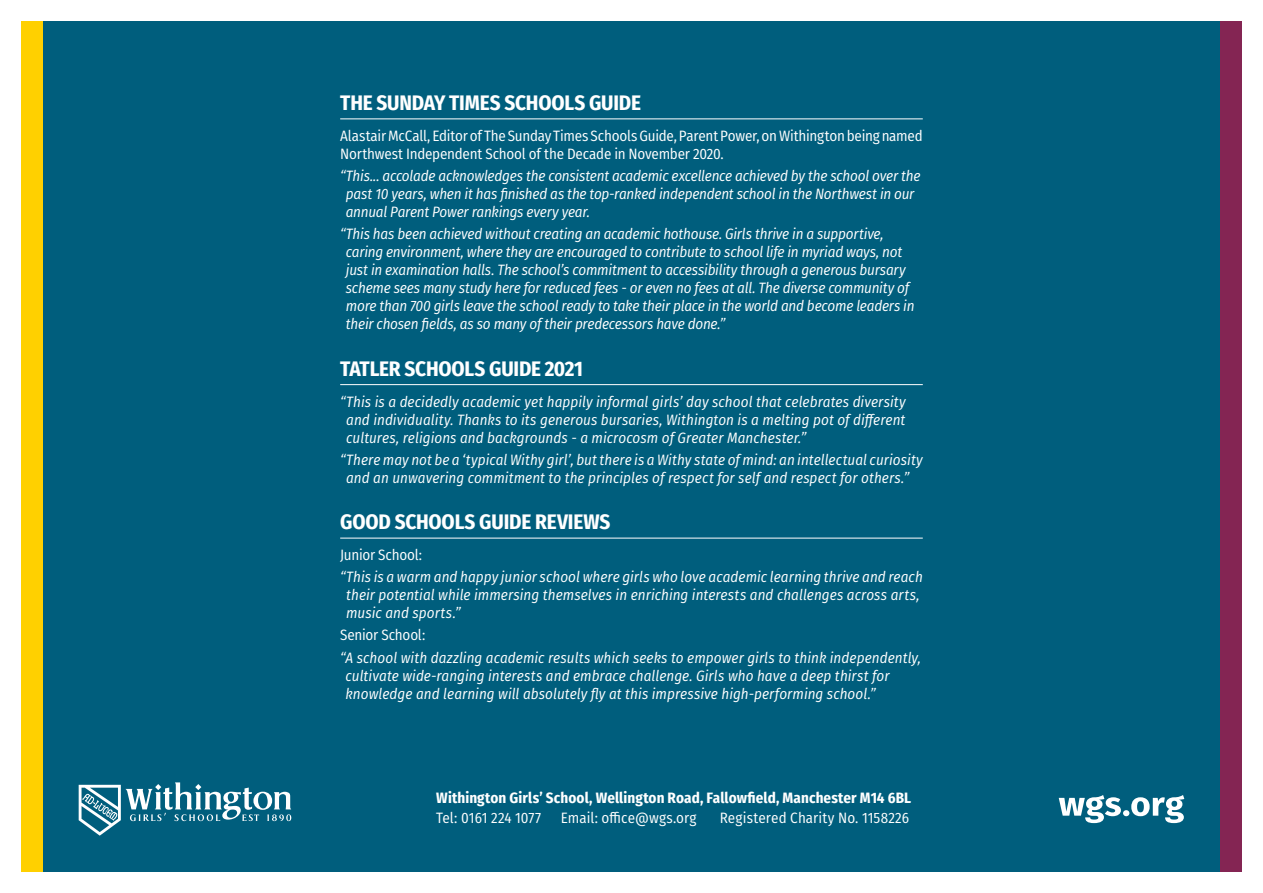
<style>
.page{position:relative;width:1263px;height:893px;background:#fff}
.page>*{position:absolute;margin:0;border:0;box-sizing:border-box;transform-origin:0 0}
.t1{font:700 21px "Fira Sans Condensed";letter-spacing:-.01em;color:#fff}
.t2{font:italic 15px/18px "Fira Sans Condensed";letter-spacing:-.005em;color:#fff}
.t3{font:15px/18px "Fira Sans Condensed";letter-spacing:-.015em;color:#fff}
.t4{font:700 15px "Fira Sans Condensed";letter-spacing:.005em;color:#fff}
.t5{font:15px "Fira Sans Condensed";letter-spacing:.01em;color:#fff}
.t6{font:15px "Fira Sans Condensed";letter-spacing:.005em;color:#fff}
</style>
<div class="page">
<div style="left:22px;top:21px;width:1220px;height:851px;background:#005e7d"></div>
<div style="left:21px;top:21px;width:22px;height:851px;background:#ffd000"></div>
<div style="left:1220px;top:21px;width:22px;height:851px;background:#842553"></div>
<svg style="left:79px;top:782px;width:212px;height:54px"></svg>
<svg style="left:1059px;top:795px;width:125px;height:28px"></svg>
<hr style="left:340px;top:118px;width:583px;height:1px;background:#fff">
<hr style="left:340px;top:384px;width:583px;height:1px;background:#fff">
<hr style="left:340px;top:538px;width:583px;height:1px;background:#fff">
<h1 class="t1" style="left:340px;top:85px;width:302px">THE SUNDAY TIMES SCHOOLS GUIDE</h1>
<p class="t3" style="left:340px;top:126px;width:584px">Alastair McCall, Editor of The Sunday Times Schools Guide, Parent Power, on Withington being named<br>Northwest Independent School of the Decade in November 2020.</p>
<p class="t2" style="left:346px;top:167px;width:576px;text-indent:-6px">“This... accolade acknowledges the consistent academic excellence achieved by the school over the past 10 years, when it has finished as the top-ranked independent school in the Northwest in our annual Parent Power rankings every year.</p>
<p class="t2" style="left:346px;top:225px;width:570px;text-indent:-6px">“This has been achieved without creating an academic hothouse. Girls thrive in a supportive, caring environment, where they are encouraged to contribute to school life in myriad ways, not just in examination halls. The school’s commitment to accessibility through a generous bursary scheme sees many study here for reduced fees - or even no fees at all. The diverse community of more than 700 girls leave the school ready to take their place in the world and become leaders in their chosen fields, as so many of their predecessors have done.”</p>
<h1 class="t1" style="left:340px;top:351px;width:244px">TATLER SCHOOLS GUIDE 2021</h1>
<p class="t2" style="left:346px;top:392px;width:561px;text-align:justify;text-indent:-6px">“This is a decidedly academic yet happily informal girls’ day school that celebrates diversity and individuality. Thanks to its generous bursaries, Withington is a melting pot of different cultures, religions and backgrounds - a microcosm of Greater Manchester.”</p>
<p class="t2" style="left:340px;top:450px;width:584px;text-align:center">“There may not be a ‘typical Withy girl’, but there is a Withy state of mind: an intellectual curiosity and an unwavering commitment to the principles of respect for self and respect for others.”</p>
<h1 class="t1" style="left:340px;top:504px;width:271px">GOOD SCHOOLS GUIDE REVIEWS</h1>
<p class="t3" style="left:340px;top:545px;width:83px">Junior School:</p>
<p class="t2" style="left:346px;top:568px;width:578px;text-indent:-6px">“This is a warm and happy junior school where girls who love academic learning thrive and reach their potential while immersing themselves in enriching interests and challenges across arts, music and sports.”</p>
<p class="t3" style="left:340px;top:626px;width:87px">Senior School:</p>
<p class="t2" style="left:345px;top:648px;width:577px;text-indent:-5px">“A school with dazzling academic results which seeks to empower girls to think independently, cultivate wide-ranging interests and embrace challenge. Girls who have a deep thirst for knowledge and learning will absolutely fly at this impressive high-performing school.”</p>
<p class="t4" style="left:436px;top:786px;width:476px">Withington Girls’ School, Wellington Road, Fallowfield, Manchester M14 6BL</p>
<p class="t3" style="left:436px;top:808px;width:106px">Tel: 0161 224 1077</p>
<p class="t6" style="left:561px;top:806px;width:137px">Email: office@wgs.org</p>
<p class="t5" style="left:720px;top:806px;width:191px">Registered Charity No. 1158226</p>
</div>
